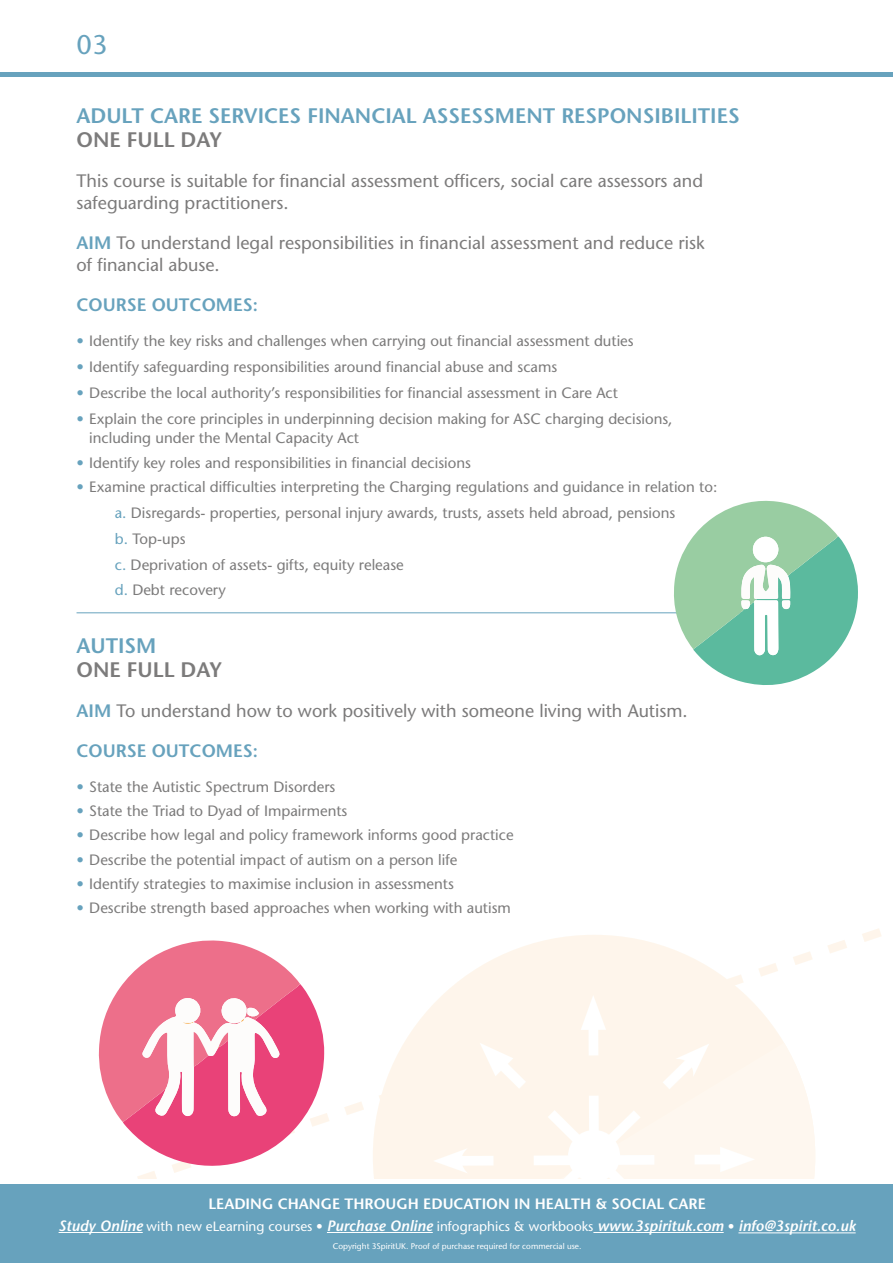
<style>
.page{position:relative;width:893px;height:1263px;background:#fff}
.page>*{position:absolute;margin:0;border:0;box-sizing:border-box;transform-origin:0 0}
.t1{font:500 27px "Stone Sans Std";color:#67a2bd}
.t2{font:600 21px "Stone Sans Std";color:#67a2bd}
.t3{font:600 21px "Stone Sans Std";color:#7c7b7b}
.t4{font:500 18px/22.5px "Stone Sans Std";color:#7c7b7b}
.t5{font:600 18px "Stone Sans Std";color:#67a2bd}
.t6{font:500 15px/25.8px "Stone Sans Std";color:#7c7b7b}
.t7{font:600 15px "Stone Sans Std";color:#fff}
.t8{font:500 13.5px "Stone Sans Std";color:#fff}
.t9{font:500 8.25px "Stone Sans Std";color:#fff}
.s1{font-weight:600;color:#67a2bd}
.s2{color:#67a2bd}
.s3{font-weight:600;font-style:italic;font-size:15px}
.s4{font-family:"Stone Sans";font-weight:600;font-style:italic;font-size:15px}
</style>
<div class="page">
<svg style="left:373px;top:935px;width:439px;height:244px"></svg>
<svg style="left:379px;top:1008px;width:436px;height:171px;fill:#fef7ef"></svg>
<svg style="left:433px;top:995px;width:322px;height:184px"></svg>
<div style="left:568px;top:1130px;width:52px;height:52px;background:#fff;border-radius:50%"></div>
<hr style="left:77px;top:612px;width:669px;height:1px;background:#67a2bd">
<svg style="left:98px;top:940px;width:226px;height:227px"></svg>
<svg style="left:673px;top:500px;width:185px;height:185px"></svg>
<div style="left:753px;top:537px;width:25px;height:25px;background:#fff;border-radius:50%"></div>
<div style="left:0;top:1183px;width:893px;height:80px;background:#67a2bd"></div>
<hr style="left:59px;top:1232px;width:84px;height:1px;background:#fff">
<hr style="left:327px;top:1232px;width:106px;height:1px;background:#fff">
<hr style="left:593px;top:1232px;width:131px;height:1px;background:#fff">
<hr style="left:738px;top:1232px;width:118px;height:1px;background:#fff">
<hr style="left:0;top:72px;width:893px;height:4px;background:#67a2bd">
<h1 class="t1" style="left:77px;top:29px;width:32px">03</h1>
<h2 class="t2" style="left:77px;top:103px;width:665px">ADULT CARE SERVICES FINANCIAL ASSESSMENT RESPONSIBILITIES</h2>
<h2 class="t3" style="left:77px;top:127px;width:147px">ONE FULL DAY</h2>
<p class="t4" style="left:77px;top:169px;width:628px">This course is suitable for financial assessment officers, social care assessors and safeguarding practitioners.</p>
<p class="t4" style="left:77px;top:231px;width:630px"><span class="s1">AIM</span> To understand legal responsibilities in financial assessment and reduce risk of financial abuse.</p>
<p class="t5" style="left:77px;top:294px;width:183px">COURSE OUTCOMES:</p>
<p class="t6" style="left:77px;top:328px;width:559px"><span class="s2">•</span> Identify the key risks and challenges when carrying out financial assessment duties</p>
<p class="t6" style="left:77px;top:354px;width:482px"><span class="s2">•</span> Identify safeguarding responsibilities around financial abuse and scams</p>
<p class="t6" style="left:77px;top:380px;width:543px"><span class="s2">•</span> Describe the local authority’s responsibilities for financial assessment in Care Act</p>
<p class="t6" style="left:89px;top:409px;width:585px;line-height:19.5px;text-indent:-13px"><span class="s2">•</span> Explain the core principles in underpinning decision making for ASC charging decisions, including under the Mental Capacity Act</p>
<p class="t6" style="left:77px;top:449px;width:396px"><span class="s2">•</span> Identify key roles and responsibilities in financial decisions</p>
<p class="t6" style="left:115px;top:474px;width:604px;text-indent:-38px"><span class="s2">•</span> Examine practical difficulties interpreting the Charging regulations and guidance in relation to: <span class="s2">a.</span> Disregards- properties, personal injury awards, trusts, assets held abroad, pensions<br><span class="s2">b.</span> Top-ups<br><span class="s2">c.</span> Deprivation of assets- gifts, equity release<br><span class="s2">d.</span> Debt recovery</p>
<h2 class="t2" style="left:77px;top:633px;width:81px">AUTISM</h2>
<h2 class="t3" style="left:77px;top:657px;width:147px">ONE FULL DAY</h2>
<p class="t4" style="left:77px;top:691px;width:613px;line-height:39.5px"><span class="s1">AIM</span> To understand how to work positively with someone living with Autism.<br><span class="s1">COURSE OUTCOMES:</span></p>
<p class="t6" style="left:77px;top:773px;width:260px"><span class="s2">•</span> State the Autistic Spectrum Disorders</p>
<p class="t6" style="left:77px;top:798px;width:272px"><span class="s2">•</span> State the Triad to Dyad of Impairments</p>
<p class="t6" style="left:77px;top:822px;width:439px"><span class="s2">•</span> Describe how legal and policy framework informs good practice</p>
<p class="t6" style="left:77px;top:846px;width:382px"><span class="s2">•</span> Describe the potential impact of autism on a person life</p>
<p class="t6" style="left:77px;top:871px;width:379px"><span class="s2">•</span> Identify strategies to maximise inclusion in assessments</p>
<p class="t6" style="left:77px;top:895px;width:436px"><span class="s2">•</span> Describe strength based approaches when working with autism</p>
<p class="t7" style="left:208px;top:1195px;width:499px">LEADING CHANGE THROUGH EDUCATION IN HEALTH &amp; SOCIAL CARE</p>
<p class="t8" style="left:59px;top:1218px;width:799px"><span class="s3">Study Online</span> with new eLearning courses • <span class="s3">Purchase Online</span> infographics &amp; workbooks <span class="s3">www.3spirituk.com</span> • <span class="s4">info@3spirit.co.uk</span></p>
<p class="t9" style="left:333px;top:1241px;width:250px">Copyright 3SpiritUK. Proof of purchase required for commercial use.</p>
</div>
